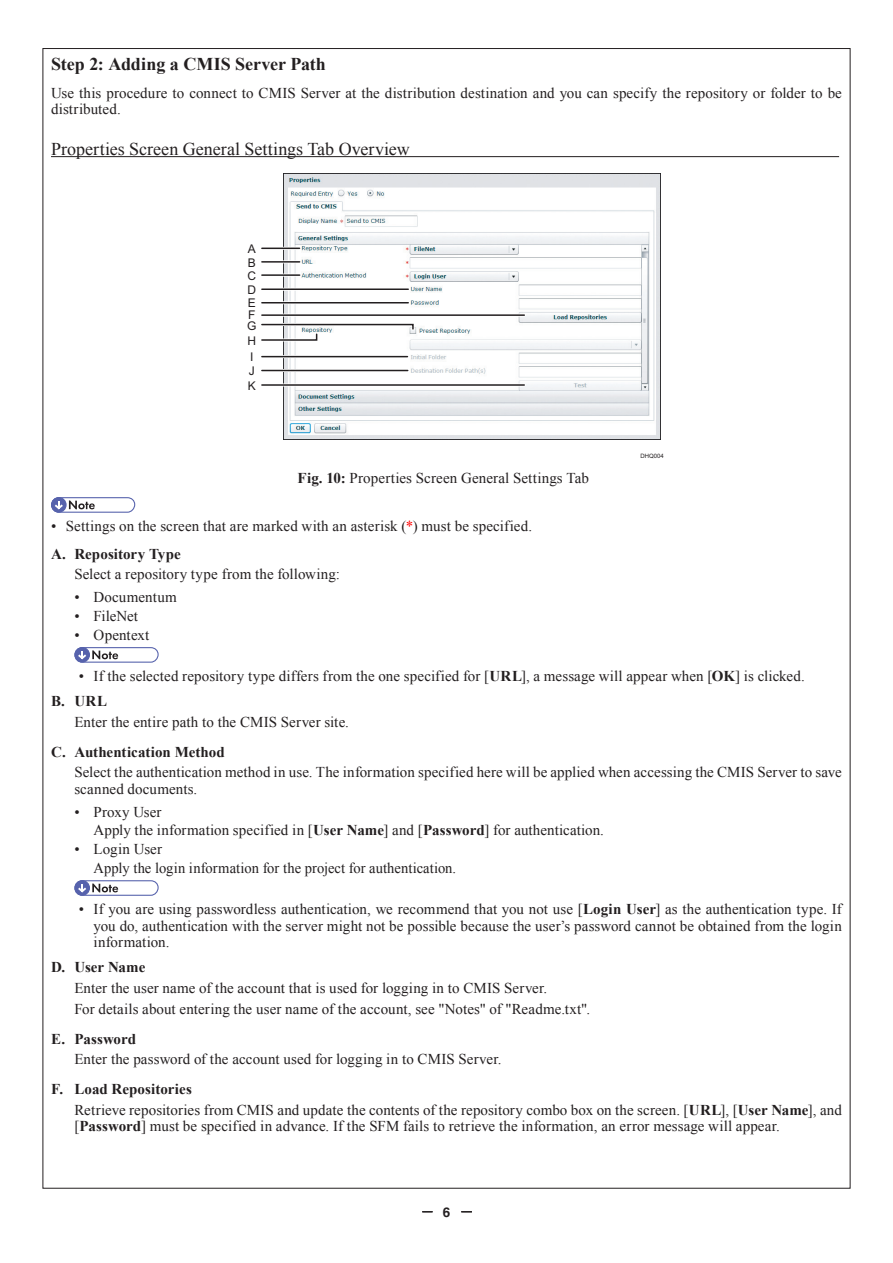
<style>
.page{position:relative;width:893px;height:1263px;background:#fff}
.page>*{position:absolute;margin:0;border:0;box-sizing:border-box;transform-origin:0 0}
.t1{font:18px "Times New Roman";letter-spacing:.005em;color:#231f20}
.t2{font:700 18px "Times New Roman";letter-spacing:-.005em;color:#231f20}
.t3{font:15px/16.5px "Times New Roman";letter-spacing:.005em;color:#231f20}
.t4{font:700 15px "Times New Roman";letter-spacing:.005em;color:#231f20}
.t5{font:12px/13.2px "Arial";color:#231f20}
.t6{font:6px "Arial";color:#231f20}
.s1{font-weight:700}
.s2{color:#f00}
</style>
<div class="page">
<hr style="left:51px;top:156px;width:788px;height:1px;background:#231f20">
<img style="left:284px;top:173px;width:376px;height:266px">
<hr style="left:262px;top:260px;width:38px;height:3px;background:#fff">
<hr style="left:262px;top:261px;width:38px;height:2px;background:#231f20">
<hr style="left:262px;top:247px;width:38px;height:3px;background:#fff">
<hr style="left:262px;top:248px;width:38px;height:1px;background:#231f20">
<hr style="left:262px;top:274px;width:38px;height:3px;background:#fff">
<hr style="left:262px;top:274px;width:38px;height:2px;background:#231f20">
<hr style="left:262px;top:301px;width:146px;height:3px;background:#fff">
<hr style="left:262px;top:302px;width:146px;height:1px;background:#231f20">
<hr style="left:262px;top:288px;width:146px;height:3px;background:#fff">
<hr style="left:262px;top:288px;width:146px;height:2px;background:#231f20">
<hr style="left:262px;top:314px;width:262px;height:3px;background:#fff">
<hr style="left:262px;top:314px;width:262px;height:2px;background:#231f20">
<hr style="left:262px;top:355px;width:145px;height:3px;background:#fff">
<hr style="left:262px;top:356px;width:145px;height:1px;background:#231f20">
<hr style="left:262px;top:383px;width:262px;height:3px;background:#fff">
<hr style="left:262px;top:384px;width:262px;height:2px;background:#231f20">
<hr style="left:262px;top:369px;width:146px;height:3px;background:#fff">
<hr style="left:262px;top:370px;width:146px;height:1px;background:#231f20">
<svg style="left:261px;top:323px;width:153px;height:18px"></svg>
<div style="left:51px;top:497px;width:84px;height:16px;border:1px solid #5662ac;border-radius:7px"></div>
<div style="left:52px;top:498px;width:14px;height:14px;background:#5662ac;border-radius:50%"></div>
<div style="left:51px;top:497px;width:16px;height:16px;border:1px solid #5662ac;border-radius:50%"></div>
<svg style="left:55px;top:501px;width:8px;height:8px"></svg>
<svg style="left:69px;top:500px;width:26px;height:9px"></svg>
<div style="left:74px;top:647px;width:85px;height:16px;border:1px solid #5662ac;border-radius:7px"></div>
<div style="left:75px;top:648px;width:14px;height:14px;background:#5662ac;border-radius:50%"></div>
<div style="left:74px;top:647px;width:16px;height:16px;border:1px solid #5662ac;border-radius:50%"></div>
<svg style="left:78px;top:651px;width:8px;height:8px"></svg>
<svg style="left:92px;top:650px;width:26px;height:9px"></svg>
<div style="left:74px;top:880px;width:85px;height:16px;border:1px solid #5662ac;border-radius:7px"></div>
<div style="left:75px;top:881px;width:14px;height:14px;background:#5662ac;border-radius:50%"></div>
<div style="left:74px;top:880px;width:16px;height:16px;border:1px solid #5662ac;border-radius:50%"></div>
<svg style="left:78px;top:884px;width:8px;height:8px"></svg>
<svg style="left:92px;top:883px;width:26px;height:9px"></svg>
<p class="t2" style="left:51px;top:58px;width:276px">Step 2: Adding a CMIS Server Path</p>
<p class="t3" style="left:51px;top:86px;width:792px">Use this procedure to connect to CMIS Server at the distribution destination and you can specify the repository or folder to be distributed.</p>
<p class="t1" style="left:51px;top:142px;width:360px">Properties Screen General Settings Tab Overview</p>
<p class="t5" style="left:248px;top:242px;width:10px;text-align:justify">A B C</p>
<p class="t5" style="left:248px;top:283px;width:10px">D<br>E</p>
<p class="t5" style="left:247px;top:310px;width:11px;line-height:11.1px">F<br>G</p>
<p class="t5" style="left:248px;top:332px;width:10px;line-height:16.4px">H<br>I</p>
<p class="t5" style="left:248px;top:364px;width:10px;line-height:14.9px">J<br>K</p>
<p class="t6" style="left:640px;top:453px;width:25px">DHQ004</p>
<p class="t3" style="left:298px;top:471px;width:293px"><span class="s1">Fig. 10:</span> Properties Screen General Settings Tab</p>
<p class="t3" style="left:51px;top:514px;width:483px;line-height:27.5px">• Settings on the screen that are marked with an asterisk (<span class="s2">*</span>) must be specified.<br><span class="s1">A. Repository Type</span></p>
<p class="t3" style="left:74px;top:568px;width:267px">Select a repository type from the following:</p>
<p class="t3" style="left:74px;top:590px;width:104px">• Documentum</p>
<p class="t3" style="left:74px;top:609px;width:65px">• FileNet</p>
<p class="t3" style="left:74px;top:628px;width:77px">• Opentext</p>
<p class="t3" style="left:51px;top:665px;width:755px;line-height:25.2px;text-indent:28px">• If the selected repository type differs from the one specified for [<span class="s1">URL</span>], a message will appear when [<span class="s1">OK</span>] is clicked.<br><span class="s1">B. URL</span></p>
<p class="t3" style="left:74px;top:715px;width:276px">Enter the entire path to the CMIS Server site.</p>
<p class="t4" style="left:51px;top:746px;width:175px">C. Authentication Method</p>
<p class="t3" style="left:74px;top:765px;width:769px">Select the authentication method in use. The information specified here will be applied when accessing the CMIS Server to save scanned documents.</p>
<p class="t3" style="left:94px;top:804px;width:512px;line-height:18.6px;text-indent:-19px">• Proxy User<br>Apply the information specified in [<span class="s1">User Name</span>] and [<span class="s1">Password</span>] for authentication.</p>
<p class="t3" style="left:94px;top:841px;width:364px;line-height:18.6px;text-indent:-19px">• Login User<br>Apply the login information for the project for authentication.</p>
<p class="t3" style="left:94px;top:902px;width:750px;text-align:justify;text-indent:-15px">• If you are using passwordless authentication, we recommend that you not use [<span class="s1">Login User</span>] as the authentication type. If you do, authentication with the server might not be possible because the user’s password cannot be obtained from the login information.</p>
<p class="t4" style="left:51px;top:962px;width:96px">D. User Name</p>
<p class="t3" style="left:74px;top:979px;width:517px;line-height:20.7px">Enter the user name of the account that is used for logging in to CMIS Server.<br>For details about entering the user name of the account, see "Notes" of "Readme.txt".</p>
<p class="t4" style="left:51px;top:1033px;width:87px">E. Password</p>
<p class="t3" style="left:74px;top:1052px;width:429px">Enter the password of the account used for logging in to CMIS Server.</p>
<p class="t3" style="left:74px;top:1080px;width:769px;line-height:20.7px;text-indent:-23px"><span class="s1">F. Load Repositories<br></span>Retrieve repositories from CMIS and update the contents of the repository combo box on the screen. [<span class="s1">URL</span>], [<span class="s1">User Name</span>], and</p>
<p class="t3" style="left:74px;top:1119px;width:707px">[<span class="s1">Password</span>] must be specified in advance. If the SFM fails to retrieve the information, an error message will appear.</p>
</div>
